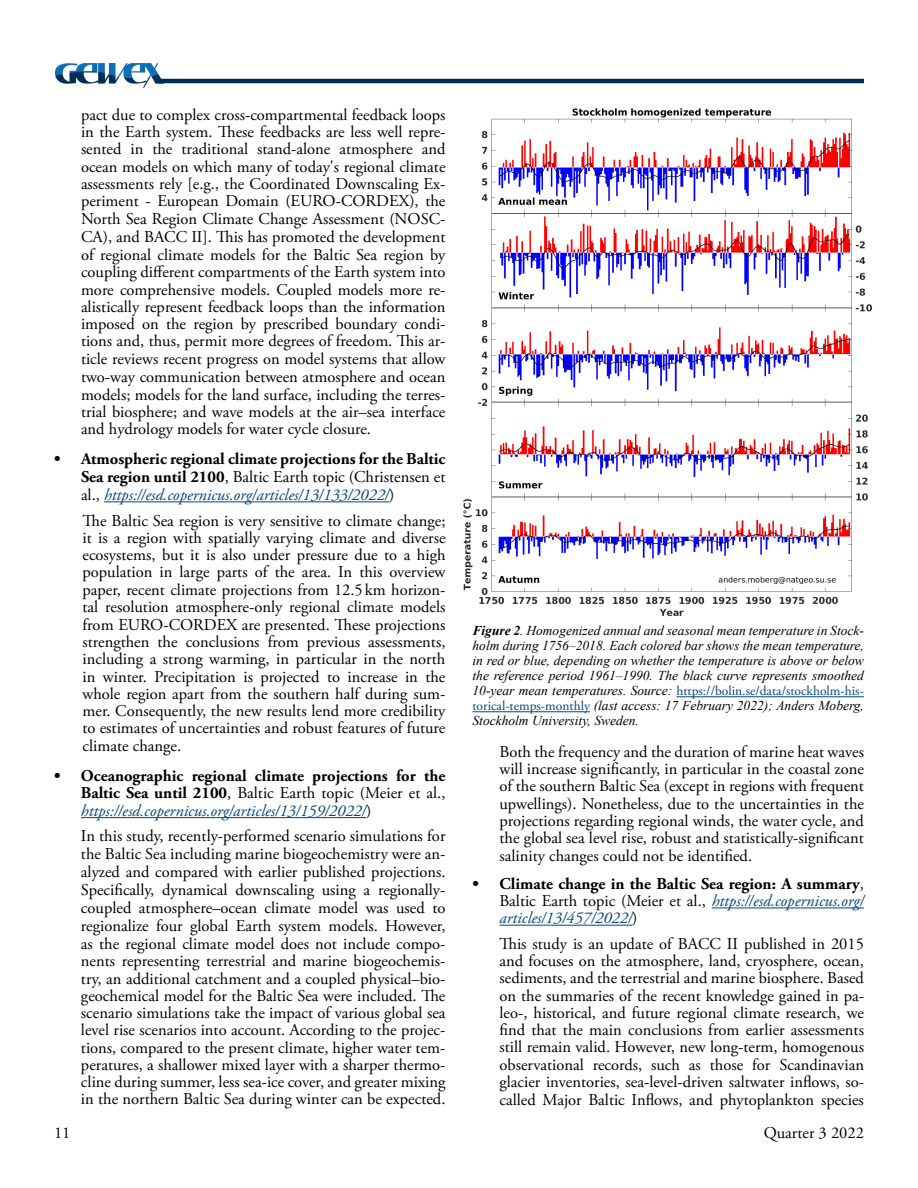
<style>
.page{position:relative;width:918px;height:1188px;background:#fff}
.page>*{position:absolute;margin:0;border:0;box-sizing:border-box;transform-origin:0 0}
.t1{font:16.5px/17.2px "Adobe Garamond Pro";color:#000;text-align:justify}
.t2{font:700 16.5px/18px "Adobe Garamond Pro";color:#000;text-align:justify}
.t3{font:italic 16.5px/17.2px "Adobe Garamond Pro";color:#00467e;text-align:justify}
.t4{font:italic 13.5px/15px "Times New Roman";color:#000;text-align:justify}
.t5{font:13.5px "Adobe Garamond Pro";color:#00467e}
.s1{font-weight:400}
.s2{font-weight:400;font-style:italic;color:#00467e}
.s3{font-weight:700}
.s4{font-family:"Times New Roman";font-style:italic;color:#000}
.s5{font-family:"Adobe Garamond Pro";font-style:normal;color:#00467e}
.s6{font-weight:700;font-style:normal;color:#000}
.s7{font-style:normal;color:#000}
</style>
<div class="page">
<img style="left:56px;top:64px;width:107px;height:23px">
<hr style="left:156px;top:79px;width:708px;height:4px;background:#002d56">
<hr style="left:104px;top:501px;width:285px;height:1px;background:#00467e">
<hr style="left:81px;top:817px;width:285px;height:1px;background:#00467e">
<hr style="left:712px;top:908px;width:152px;height:1px;background:#00467e">
<hr style="left:500px;top:925px;width:132px;height:1px;background:#00467e">
<hr style="left:676px;top:696px;width:188px;height:1px;background:#00467e">
<hr style="left:472px;top:711px;width:118px;height:1px;background:#00467e">
<img style="left:463px;top:108px;width:409px;height:509px">
<p class="t1" style="left:81px;top:107px;width:366px">pact due to complex cross-compartmental feedback loops in the Earth system. These feedbacks are less well repre&shy;sented in the traditional stand-alone atmosphere and ocean models on which many of today's regional climate assessments rely [e.g., the Coordinated Downscaling Ex&shy;periment - European Domain (EURO-CORDEX), the North Sea Region Climate Change Assessment (NOSC-CA), and BACC II]. This has promoted the development of regional climate models for the Baltic Sea region by coupling different compartments of the Earth system into more comprehensive models. Coupled models more re&shy;alistically represent feedback loops than the information imposed on the region by prescribed boundary condi&shy;tions and, thus, permit more degrees of freedom. This ar&shy;ticle reviews recent progress on model systems that allow two-way communication between atmosphere and ocean models; models for the land surface, including the terres&shy;trial biosphere; and wave models at the air–sea interface and hydrology models for water cycle closure.</p>
<p class="t2" style="left:81px;top:450px;width:366px;text-indent:-27px">• Atmospheric regional climate projections for the Baltic Sea region until 2100<span class="s1">, Baltic Earth topic (Christensen et al.,</span> <span class="s2">https://esd.copernicus.org/articles/13/133/2022/</span><span class="s1">)</span></p>
<p class="t1" style="left:83px;top:512px;width:365px">The Baltic Sea region is very sensitive to climate change; it is a region with spatially varying climate and diverse ecosystems, but it is also under pressure due to a high population in large parts of the area. In this overview paper, recent climate projections from 12.5km horizon&shy;tal resolution atmosphere-only regional climate models from EURO-CORDEX are presented. These projections strengthen the conclusions from previous assessments, including a strong warming, in particular in the north in winter. Precipitation is projected to increase in the whole region apart from the southern half during sum&shy;mer. Consequently, the new results lend more credibility to estimates of uncertainties and robust features of future climate change.</p>
<p class="t2" style="left:81px;top:767px;width:366px;line-height:17.5px;text-indent:-27px">• Oceanographic regional climate projections for the Baltic Sea until 2100<span class="s1">, Baltic Earth topic (Meier et al., </span><span class="s2">https://esd.copernicus.org/articles/13/159/2022/</span><span class="s1">)</span></p>
<p class="t1" style="left:81px;top:828px;width:366px">In this study, recently-performed scenario simulations for the Baltic Sea including marine biogeochemistry were an&shy;alyzed and compared with earlier published projections.<br>Specifically, dynamical downscaling using a regionally&shy;coupled atmosphere–ocean climate model was used to regionalize four global Earth system models. However, as the regional climate model does not include compo&shy;nents representing terrestrial and marine biogeochemis&shy;try, an additional catchment and a coupled physical–bio&shy;geochemical model for the Baltic Sea were included. The scenario simulations take the impact of various global sea level rise scenarios into account. According to the projec&shy;tions, compared to the present climate, higher water tem&shy;peratures, a shallower mixed layer with a sharper thermo&shy;cline during summer, less sea-ice cover, and greater mixing in the northern Baltic Sea during winter can be expected.</p>
<p class="t4" style="left:472px;top:623px;width:393px"><span class="s3">Figure 2</span>. Homogenized annual and seasonal mean temperature in Stock&shy;holm during 1756–2018. Each colored bar shows the mean temperature, in red or blue, depending on whether the temperature is above or below the reference period 1961–1990. The black curve represents smoothed</p>
<p class="t5" style="left:472px;top:683px;width:393px"><span class="s4">10-year mean temperatures. Source:</span> https://bolin.se/data/stockholm-his-</p>
<p class="t4" style="left:472px;top:698px;width:393px"><span class="s5">torical-temps-monthly</span> (last access: 17 February 2022); Anders Moberg,<br>Stockholm University, Sweden.</p>
<p class="t1" style="left:500px;top:744px;width:366px">Both the frequency and the duration of marine heat waves will increase significantly, in particular in the coastal zone of the southern Baltic Sea (except in regions with frequent upwellings). Nonetheless, due to the uncertainties in the projections regarding regional winds, the water cycle, and the global sea level rise, robust and statistically-significant salinity changes could not be identified.</p>
<p class="t3" style="left:500px;top:876px;width:366px;text-indent:-27px"><span class="s6">• Climate change in the Baltic Sea region: A summary</span><span class="s7">, Baltic Earth topic (Meier et al.,</span> https://esd.copernicus.org/ articles/13/457/2022/<span class="s7">)</span></p>
<p class="t1" style="left:500px;top:936px;width:366px">This study is an update of BACC II published in 2015 and focuses on the atmosphere, land, cryosphere, ocean, sediments, and the terrestrial and marine biosphere. Based on the summaries of the recent knowledge gained in pa&shy;leo-, historical, and future regional climate research, we find that the main conclusions from earlier assessments still remain valid. However, new long-term, homogenous observational records, such as those for Scandinavian glacier inventories, sea-level-driven saltwater inflows, so&shy;called Major Baltic Inflows, and phytoplankton species</p>
<p class="t1" style="left:54px;top:1125px;width:18px">11</p>
<p class="t1" style="left:764px;top:1125px;width:102px">Quarter 3 2022</p>
</div>
